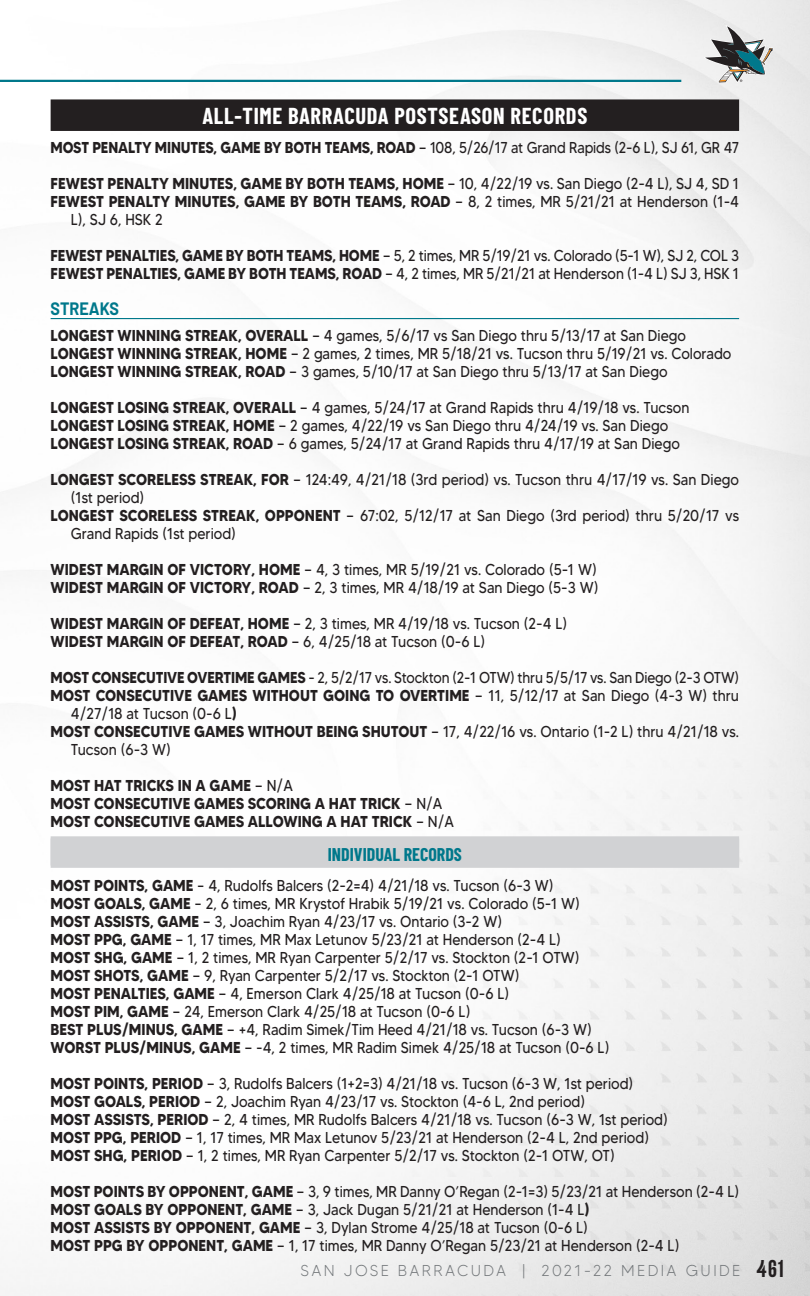
<style>
.page{position:relative;width:810px;height:1296px;background:#fff}
.page>*{position:absolute;margin:0;border:0;box-sizing:border-box;transform-origin:0 0}
.PAGE-HEADER{font:700 22.5px "Barlow Condensed";letter-spacing:.03em;color:#fff}
.graybar_teal_text{font:700 18px "Barlow Condensed";color:#00788b}
.STAT_HEADER_TEAL{font:700 18px "Barlow";color:#00788b;scale:.9 1}
.Body{font:15.75px/18px "MADETOMMY";color:#231f20;scale:.9 1}
.Body-2{font:700 15.75px "MADETOMMY";color:#231f20;scale:.9 1}
.Body-3{font:15.75px "MADETOMMY";color:#231f20;scale:.88 1}
.Body-4{font:15.75px "MADETOMMY";color:#231f20;scale:.89 1}
.t1{font:300 15.75px "MADETOMMY";letter-spacing:.15em;color:#73777a}
.s1{font-weight:700}
.s2{font-weight:400}
.s3{font-family:"Tusker Grotesk 6500";font-weight:500;font-size:18px;color:#231f20}
</style>
<div class="page">
<svg style="left:704px;top:25px;width:69px;height:58px"></svg>
<hr style="left:0;top:80px;width:681px;height:2px;background:#00788b">
<hr style="left:51px;top:318px;width:688px;height:1px;background:#00788b">
<div style="left:51px;top:836px;width:688px;height:32px;background:#d1d2d4"></div>
<div style="left:51px;top:99px;width:688px;height:32px;background:#231f20"></div>
<p class="PAGE-HEADER" style="left:202px;top:100px;width:386px">ALL-TIME BARRACUDA POSTSEASON RECORDS</p>
<p class="Body-3" style="left:51px;top:138px;width:784px"><span class="s1">MOST PENALTY MINUTES, GAME BY BOTH TEAMS, ROAD</span> — 108, 5/26/17 at Grand Rapids (2-6 L), SJ 61, GR 47</p>
<p class="Body-2" style="left:51px;top:173px;width:767px">FEWEST PENALTY MINUTES, GAME BY BOTH TEAMS, HOME <span class="s2">— 10, 4/22/19 vs. San Diego (2-4 L), SJ 4, SD 1</span></p>
<p class="Body" style="left:71px;top:192px;width:744px;text-indent:-20px"><span class="s1">FEWEST PENALTY MINUTES, GAME BY BOTH TEAMS, ROAD</span> — 8, 2 times, MR 5/21/21 at Henderson (1-4<br>L), SJ 6, HSK 2</p>
<p class="Body-4" style="left:51px;top:246px;width:775px"><span class="s1">FEWEST PENALTIES, GAME BY BOTH TEAMS, HOME</span> — 5, 2 times, MR 5/19/21 vs. Colorado (5-1 W), SJ 2, COL 3</p>
<p class="Body-4" style="left:51px;top:264px;width:775px"><span class="s1">FEWEST PENALTIES, GAME BY BOTH TEAMS, ROAD</span> — 4, 2 times, MR 5/21/21 at Henderson (1-4 L) SJ 3, HSK 1</p>
<p class="STAT_HEADER_TEAL" style="left:51px;top:297px;width:78px">STREAKS</p>
<p class="Body" style="left:51px;top:326px;width:708px"><span class="s1">LONGEST WINNING STREAK, OVERALL</span> — 4 games, 5/6/17 vs San Diego thru 5/13/17 at San Diego</p>
<p class="Body" style="left:51px;top:344px;width:758px"><span class="s1">LONGEST WINNING STREAK, HOME</span> — 2 games, 2 times, MR 5/18/21 vs. Tucson thru 5/19/21 vs. Colorado</p>
<p class="Body" style="left:51px;top:362px;width:687px"><span class="s1">LONGEST WINNING STREAK, ROAD</span> — 3 games, 5/10/17 at San Diego thru 5/13/17 at San Diego</p>
<p class="Body" style="left:51px;top:398px;width:711px"><span class="s1">LONGEST LOSING STREAK, OVERALL</span> — 4 games, 5/24/17 at Grand Rapids thru 4/19/18 vs. Tucson</p>
<p class="Body" style="left:51px;top:416px;width:688px"><span class="s1">LONGEST LOSING STREAK, HOME</span> — 2 games, 4/22/19 vs San Diego thru 4/24/19 vs. San Diego</p>
<p class="Body" style="left:51px;top:434px;width:701px"><span class="s1">LONGEST LOSING STREAK, ROAD</span> — 6 games, 5/24/17 at Grand Rapids thru 4/17/19 at San Diego</p>
<p class="Body" style="left:71px;top:470px;width:744px;text-indent:-20px"><span class="s1">LONGEST SCORELESS STREAK, FOR</span> — 124:49, 4/21/18 (3rd period) vs. Tucson thru 4/17/19 vs. San Diego (1st period)</p>
<p class="Body" style="left:71px;top:506px;width:744px;text-indent:-20px"><span class="s1">LONGEST SCORELESS STREAK, OPPONENT</span> — 67:02, 5/12/17 at San Diego (3rd period) thru 5/20/17 vs<br>Grand Rapids (1st period)</p>
<p class="Body" style="left:51px;top:560px;width:608px"><span class="s1">WIDEST MARGIN OF VICTORY, HOME</span> — 4, 3 times, MR 5/19/21 vs. Colorado (5-1 W)</p>
<p class="Body" style="left:51px;top:578px;width:610px"><span class="s1">WIDEST MARGIN OF VICTORY, ROAD</span> — 2, 3 times, MR 4/18/19 at San Diego (5-3 W)</p>
<p class="Body" style="left:51px;top:614px;width:575px"><span class="s1">WIDEST MARGIN OF DEFEAT, HOME</span> — 2, 3 times, MR 4/19/18 vs. Tucson (2-4 L)</p>
<p class="Body-2" style="left:51px;top:632px;width:484px">WIDEST MARGIN OF DEFEAT, ROAD <span class="s2">— 6, 4/25/18 at Tucson (0-6 L)</span></p>
<p class="Body-3" style="left:51px;top:668px;width:784px"><span class="s1">MOST CONSECUTIVE OVERTIME GAMES</span> - 2, 5/2/17 vs. Stockton (2-1 OTW) thru 5/5/17 vs. San Diego (2-3 OTW)</p>
<p class="Body" style="left:71px;top:686px;width:744px;text-indent:-20px"><span class="s1">MOST CONSECUTIVE GAMES WITHOUT GOING TO OVERTIME</span> — 11, 5/12/17 at San Diego (4-3 W) thru<br>4/27/18 at Tucson (0-6 L<span class="s1">)</span></p>
<p class="Body" style="left:71px;top:722px;width:744px;text-indent:-20px"><span class="s1">MOST CONSECUTIVE GAMES WITHOUT BEING SHUTOUT</span> — 17, 4/22/16 vs. Ontario (1-2 L) thru 4/21/18 vs.<br>Tucson (6-3 W)</p>
<p class="Body-2" style="left:51px;top:776px;width:271px">MOST HAT TRICKS IN A GAME <span class="s2">— N/A</span></p>
<p class="Body-2" style="left:51px;top:794px;width:437px">MOST CONSECUTIVE GAMES SCORING A HAT TRICK <span class="s2">— N/A</span></p>
<p class="Body-2" style="left:51px;top:812px;width:450px">MOST CONSECUTIVE GAMES ALLOWING A HAT TRICK <span class="s2">— N/A</span></p>
<p class="graybar_teal_text" style="left:328px;top:841px;width:136px">INDIVIDUAL RECORDS</p>
<p class="Body" style="left:51px;top:876px;width:560px"><span class="s1">MOST POINTS, GAME</span> – 4, Rudolfs Balcers (2-2=4) 4/21/18 vs. Tucson (6-3 W)</p>
<p class="Body" style="left:51px;top:894px;width:590px"><span class="s1">MOST GOALS, GAME</span> – 2, 6 times, MR Krystof Hrabik 5/19/21 vs. Colorado (5-1 W)</p>
<p class="Body" style="left:51px;top:912px;width:503px"><span class="s1">MOST ASSISTS, GAME</span> — 3, Joachim Ryan 4/23/17 vs. Ontario (3-2 W)</p>
<p class="Body" style="left:51px;top:930px;width:569px"><span class="s1">MOST PPG, GAME</span> — 1, 17 times, MR Max Letunov 5/23/21 at Henderson (2-4 L)</p>
<p class="Body" style="left:51px;top:948px;width:589px"><span class="s1">MOST SHG, GAME</span> — 1, 2 times, MR Ryan Carpenter 5/2/17 vs. Stockton (2-1 OTW)</p>
<p class="Body" style="left:51px;top:966px;width:523px"><span class="s1">MOST SHOTS, GAME</span> — 9, Ryan Carpenter 5/2/17 vs. Stockton (2-1 OTW)</p>
<p class="Body" style="left:51px;top:984px;width:511px"><span class="s1">MOST PENALTIES, GAME</span> — 4, Emerson Clark 4/25/18 at Tucson (0-6 L)</p>
<p class="Body" style="left:51px;top:1002px;width:468px"><span class="s1">MOST PIM, GAME</span> — 24, Emerson Clark 4/25/18 at Tucson (0-6 L)</p>
<p class="Body" style="left:51px;top:1020px;width:603px"><span class="s1">BEST PLUS/MINUS, GAME</span> — +4, Radim Simek/Tim Heed 4/21/18 vs. Tucson (6-3 W)</p>
<p class="Body" style="left:51px;top:1038px;width:622px"><span class="s1">WORST PLUS/MINUS, GAME</span> — -4, 2 times, MR Radim Simek 4/25/18 at Tucson (0-6 L)</p>
<p class="Body" style="left:51px;top:1074px;width:649px"><span class="s1">MOST POINTS, PERIOD</span> — 3, Rudolfs Balcers (1+2=3) 4/21/18 vs. Tucson (6-3 W, 1st period)</p>
<p class="Body" style="left:51px;top:1092px;width:595px"><span class="s1">MOST GOALS, PERIOD</span> — 2, Joachim Ryan 4/23/17 vs. Stockton (4-6 L, 2nd period)</p>
<p class="Body" style="left:51px;top:1110px;width:687px"><span class="s1">MOST ASSISTS, PERIOD</span> — 2, 4 times, MR Rudolfs Balcers 4/21/18 vs. Tucson (6-3 W, 1st period)</p>
<p class="Body" style="left:51px;top:1128px;width:666px"><span class="s1">MOST PPG, PERIOD</span> — 1, 17 times, MR Max Letunov 5/23/21 at Henderson (2-4 L, 2nd period)</p>
<p class="Body" style="left:51px;top:1146px;width:628px"><span class="s1">MOST SHG, PERIOD</span> — 1, 2 times, MR Ryan Carpenter 5/2/17 vs. Stockton (2-1 OTW, OT)</p>
<p class="Body" style="left:51px;top:1182px;width:766px"><span class="s1">MOST POINTS BY OPPONENT, GAME</span> — 3, 9 times, MR Danny O’Regan (2-1=3) 5/23/21 at Henderson (2-4 L)</p>
<p class="Body" style="left:51px;top:1200px;width:600px"><span class="s1">MOST GOALS BY OPPONENT, GAME</span> — 3, Jack Dugan 5/21/21 at Henderson (1-4 L<span class="s1">)</span></p>
<p class="Body" style="left:51px;top:1218px;width:598px"><span class="s1">MOST ASSISTS BY OPPONENT, GAME</span> — 3, Dylan Strome 4/25/18 at Tucson (0-6 L)</p>
<p class="Body" style="left:51px;top:1236px;width:700px"><span class="s1">MOST PPG BY OPPONENT, GAME</span> — 1, 17 times, MR Danny O’Regan 5/23/21 at Henderson (2-4 L)</p>
<p class="t1" style="left:301px;top:1261px;width:485px">SAN JOSE BARRACUDA | 2021-22 MEDIA GUIDE <span class="s3">461</span></p>
</div>
